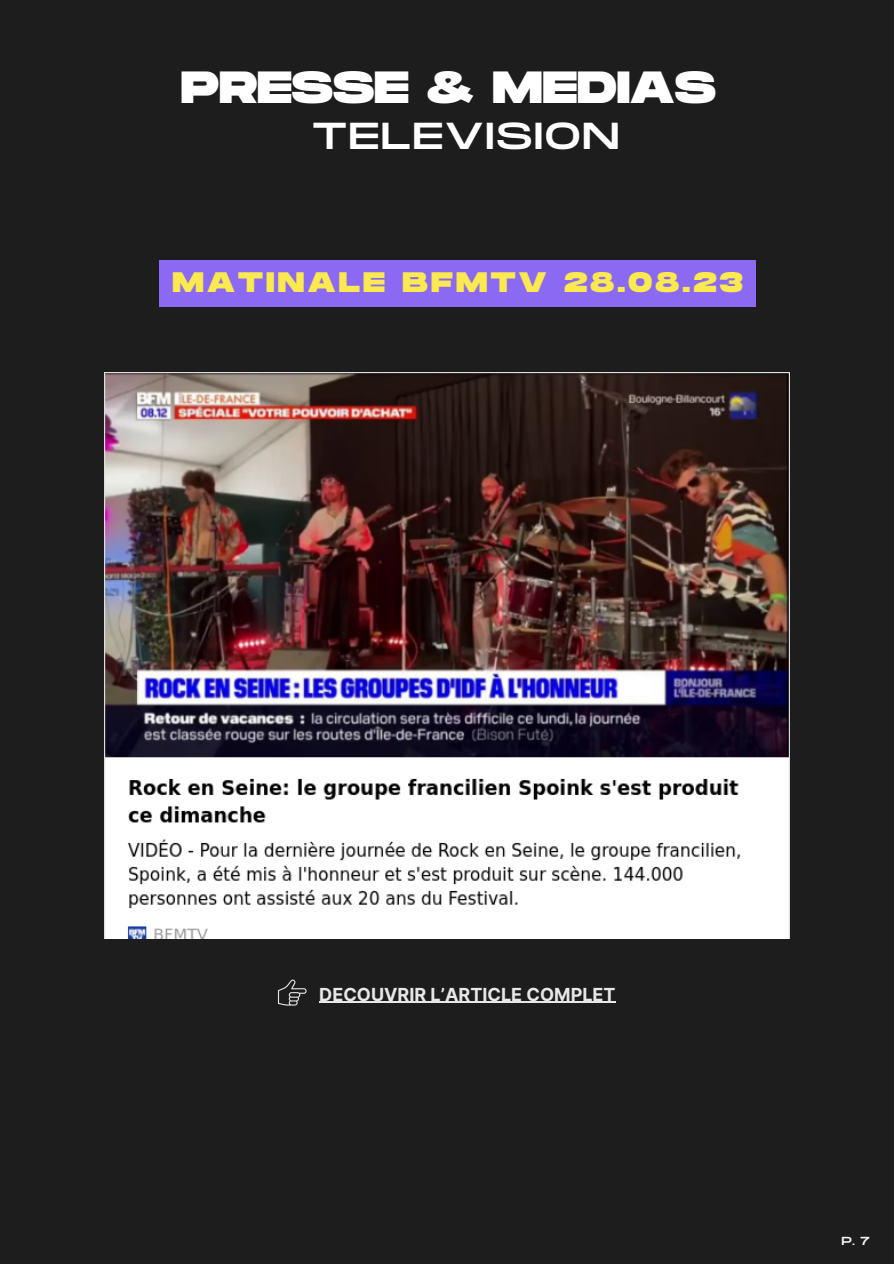
<style>
.page{position:relative;width:894px;height:1264px;background:#fff}
.page>*{position:absolute;margin:0;border:0;box-sizing:border-box;transform-origin:0 0}
.t1{font:800 45px "Monument Extended";color:#fff}
.t2{font:37.5px "Monument Extended";letter-spacing:.035em;color:#fff}
.t3{font:800 28.2px "Monument Extended";letter-spacing:.115em;color:#fae94f}
.t4{font:700 18px "Inter";color:#e8e8e8}
.t5{font:11.7px "Monument Extended";color:#f3f6fa}
</style>
<div class="page">
<div style="left:0;top:0;width:893px;height:1263px;background:#1e1d1d"></div>
<img style="left:104px;top:372px;width:685px;height:566px">
<hr style="left:319px;top:1001px;width:296px;height:1px;background:#e8e8e8">
<svg style="left:278px;top:979px;width:28px;height:26px"></svg>
<div style="left:159px;top:260px;width:596px;height:46px;background:#8b69f3"></div>
<h1 class="t1" style="left:181px;top:62px;width:536px">PRESSE &amp; MEDIAS</h1>
<h2 class="t2" style="left:312px;top:115px;width:309px">TELEVISION</h2>
<h3 class="t3" style="left:172px;top:266px;width:571px">MATINALE BFMTV 28.08.23</h3>
<p class="t4" style="left:319px;top:983px;width:298px">DECOUVRIR L’ARTICLE COMPLET</p>
<p class="t5" style="left:841px;top:1234px;width:30px">P. 7</p>
</div>
